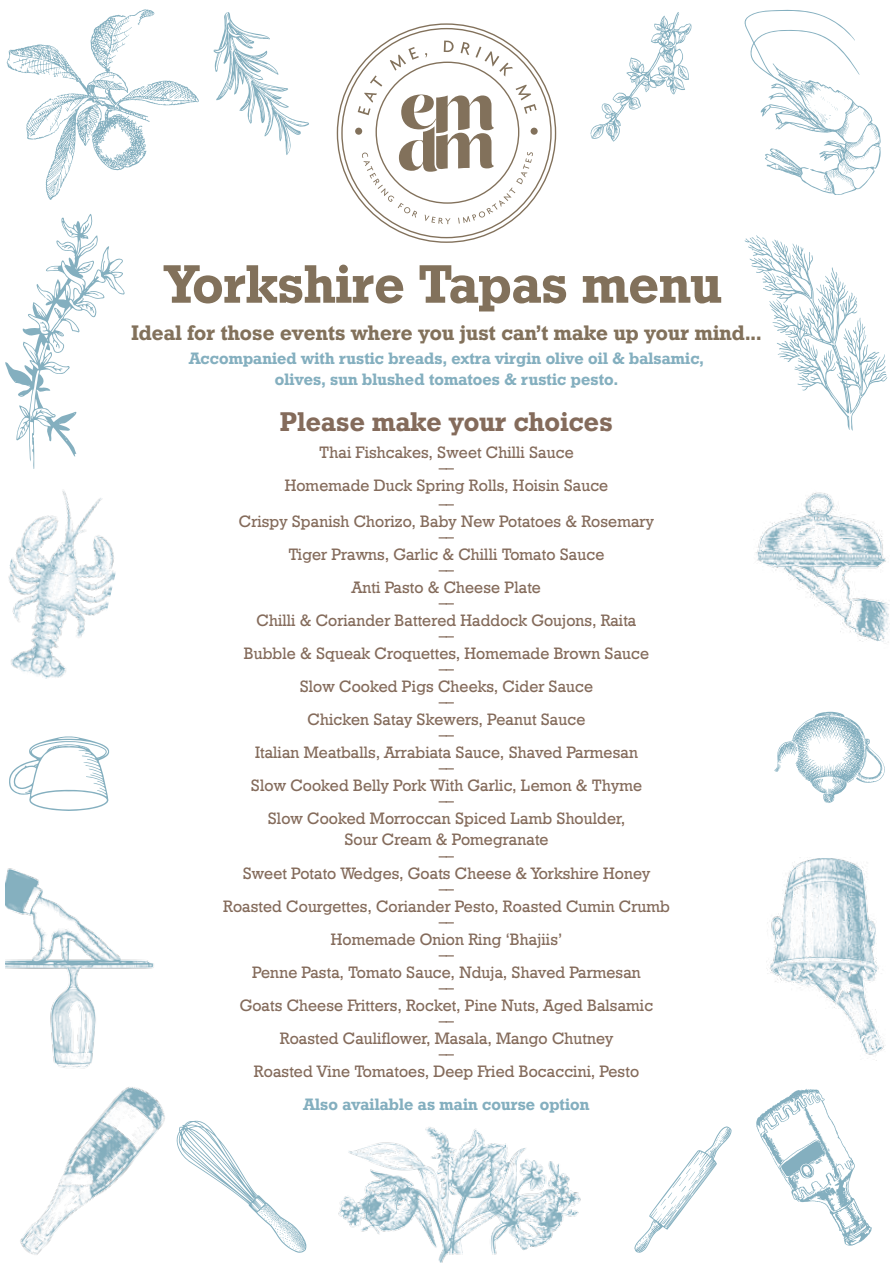
<style>
.page{position:relative;width:893px;height:1263px;background:#fff}
.page>*{position:absolute;margin:0;border:0;box-sizing:border-box;transform-origin:0 0}
.t1{font:54px "Geometric Slab 712 BT Bold A";color:#82715b}
.t2{font:27px "Geometric Slab 712 BT Bold A";letter-spacing:.005em;color:#846b5b}
.t3{font:21px "Geometric Slab 712 BT Bold A";letter-spacing:.005em;color:#82715b}
.t4{font:16.5px/18px "Geometric Slab 712 BT Medium A";letter-spacing:.005em;color:#846b5b;text-align:center}
.t5{font:16.5px/21px "Geometric Slab 712 BT Bold A";letter-spacing:.005em;color:#84afbf;text-align:center}
</style>
<div class="page">
<svg style="left:744px;top:9px;width:137px;height:186px"></svg>
<svg style="left:745px;top:235px;width:142px;height:196px"></svg>
<svg style="left:5px;top:214px;width:120px;height:255px"></svg>
<svg style="left:7px;top:9px;width:192px;height:191px"></svg>
<img style="left:756px;top:492px;width:134px;height:151px">
<svg style="left:213px;top:12px;width:96px;height:143px"></svg>
<svg style="left:591px;top:12px;width:100px;height:130px"></svg>
<img style="left:8px;top:491px;width:108px;height:188px">
<svg style="left:634px;top:1126px;width:98px;height:127px"></svg>
<svg style="left:180px;top:1120px;width:126px;height:133px"></svg>
<img style="left:6px;top:868px;width:148px;height:199px">
<img style="left:767px;top:858px;width:117px;height:203px">
<svg style="left:774px;top:712px;width:111px;height:91px"></svg>
<svg style="left:9px;top:736px;width:101px;height:75px"></svg>
<img style="left:338px;top:1127px;width:243px;height:136px">
<img style="left:20px;top:1067px;width:160px;height:188px">
<svg style="left:756px;top:1089px;width:116px;height:156px"></svg>
<svg style="left:337px;top:23px;width:219px;height:220px"></svg>
<div style="left:531px;top:128px;width:7px;height:7px;background:#82715b;border-radius:50%"></div>
<div style="left:355px;top:128px;width:7px;height:7px;background:#82715b;border-radius:50%"></div>
<h1 class="t1" style="left:165px;top:251px;width:558px">Yorkshire Tapas menu</h1>
<p class="t3" style="left:131px;top:320px;width:632px">Ideal for those events where you just can’t make up your mind...</p>
<p class="t5" style="left:189px;top:347px;width:516px">Accompanied with rustic breads, extra virgin olive oil &amp; balsamic, olives, sun blushed tomatoes &amp; rustic pesto.</p>
<h2 class="t2" style="left:280px;top:405px;width:334px">Please make your choices</h2>
<p class="t4" style="left:319px;top:445px;width:256px;line-height:15px">Thai Fishcakes, Sweet Chilli Sauce ––</p>
<p class="t4" style="left:239px;top:476px;width:417px">Homemade Duck Spring Rolls, Hoisin Sauce<br>––<br>Crispy Spanish Chorizo, Baby New Potatoes &amp; Rosemary</p>
<p class="t4" style="left:289px;top:527px;width:317px">––<br>Tiger Prawns, Garlic &amp; Chilli Tomato Sauce</p>
<p class="t4" style="left:352px;top:560px;width:191px">––<br>Anti Pasto &amp; Cheese Plate</p>
<p class="t4" style="left:257px;top:593px;width:381px">––<br>Chilli &amp; Coriander Battered Haddock Goujons, Raita</p>
<p class="t4" style="left:244px;top:626px;width:407px">––<br>Bubble &amp; Squeak Croquettes, Homemade Brown Sauce</p>
<p class="t4" style="left:300px;top:659px;width:295px">––<br>Slow Cooked Pigs Cheeks, Cider Sauce</p>
<p class="t4" style="left:308px;top:692px;width:279px">––<br>Chicken Satay Skewers, Peanut Sauce</p>
<p class="t4" style="left:255px;top:725px;width:384px">––<br>Italian Meatballs, Arrabiata Sauce, Shaved Parmesan</p>
<p class="t4" style="left:251px;top:758px;width:393px">––<br>Slow Cooked Belly Pork With Garlic, Lemon &amp; Thyme</p>
<p class="t4" style="left:268px;top:791px;width:359px">––<br>Slow Cooked Morroccan Spiced Lamb Shoulder,</p>
<p class="t4" style="left:344px;top:832px;width:206px;line-height:15px">Sour Cream &amp; Pomegranate ––</p>
<p class="t4" style="left:243px;top:865px;width:409px;line-height:15px">Sweet Potato Wedges, Goats Cheese &amp; Yorkshire Honey ––</p>
<p class="t4" style="left:223px;top:898px;width:448px;line-height:15px">Roasted Courgettes, Coriander Pesto, Roasted Cumin Crumb ––</p>
<p class="t4" style="left:331px;top:931px;width:233px;line-height:15px">Homemade Onion Ring ‘Bhajiis’ ––</p>
<p class="t4" style="left:252px;top:964px;width:390px;line-height:15px">Penne Pasta, Tomato Sauce, Nduja, Shaved Parmesan ––</p>
<p class="t4" style="left:240px;top:997px;width:415px;line-height:15px">Goats Cheese Fritters, Rocket, Pine Nuts, Aged Balsamic ––</p>
<p class="t4" style="left:280px;top:1030px;width:335px;line-height:15px">Roasted Cauliflower, Masala, Mango Chutney ––</p>
<p class="t4" style="left:254px;top:1061px;width:387px">Roasted Vine Tomatoes, Deep Fried Bocaccini, Pesto</p>
<p class="t5" style="left:304px;top:1093px;width:287px">Also available as main course option</p>
</div>
